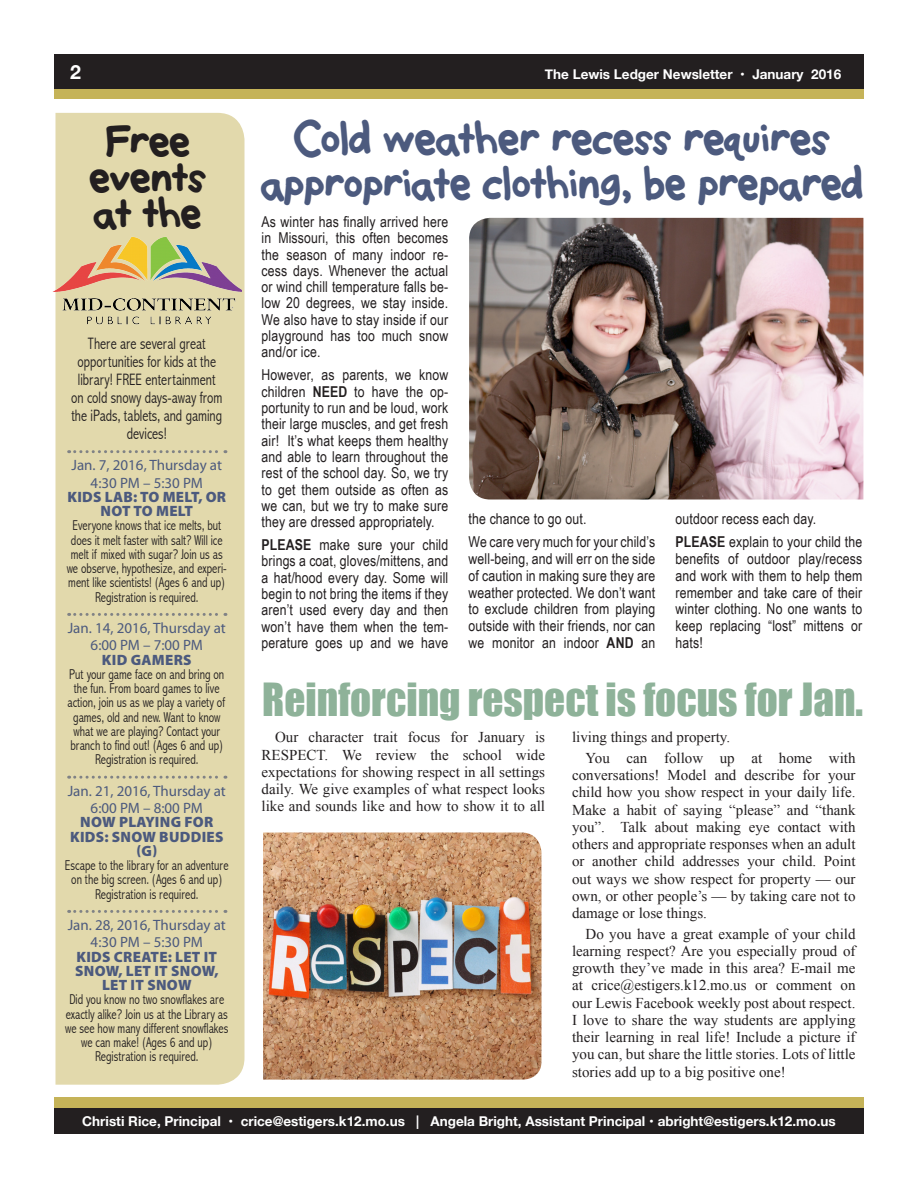
<style>
.page{position:relative;width:918px;height:1188px;background:#fff}
.page>*{position:absolute;margin:0;border:0;box-sizing:border-box;transform-origin:0 0}
.t1{font:42px "Impact";color:#8eb299}
.t2{font:21px/45px "Think Thick";letter-spacing:-.01em;color:#4c5a7e;text-align:center;scale:.96 1}
.t3{font:19.5px/36px "Think Thick";letter-spacing:-.01em;color:#231f20;text-align:center}
.t4{font:700 19.5px "Helvetica Neue";color:#fff}
.t5{font:300 condensed 16.5px/18px "Abadi";color:#231f20;text-align:center;scale:.9 1}
.t6{font:15px/16.4px "Arial Narrow";letter-spacing:.01em;color:#231f20;text-align:justify}
.t7{font:15px/17.2px "Times New Roman";color:#231f20;text-align:justify}
.t8{font:15px/17.2px "Myriad Pro";color:#4c5a7e;text-align:center}
.t9{font:900 15px/14.2px "Myriad Pro";letter-spacing:.02em;color:#4c5a7e;text-align:center}
.t10{font:300 condensed 14.25px/14.2px "Abadi";color:#231f20;text-align:center;scale:.9 1}
.t11{font:700 13.5px "Helvetica Neue";color:#fff}
.s1{font-weight:700}
</style>
<div class="page">
<div style="left:54px;top:73px;width:810px;height:26px;background:#c5b358"></div>
<div style="left:54px;top:1097px;width:810px;height:26px;background:#c5b358"></div>
<div style="left:54px;top:1108px;width:810px;height:26px;background:#231f20"></div>
<div style="left:54px;top:54px;width:810px;height:35px;background:#231f20"></div>
<div style="left:56px;top:113px;width:188px;height:972px;background:#e2d9ac"></div>
<img style="left:52px;top:228px;width:190px;height:101px">
<svg style="left:69px;top:450px;width:157px;height:3px"></svg>
<svg style="left:69px;top:613px;width:157px;height:3px"></svg>
<svg style="left:69px;top:776px;width:157px;height:3px"></svg>
<svg style="left:69px;top:910px;width:157px;height:3px"></svg>
<img style="left:469px;top:218px;width:394px;height:282px">
<img style="left:263px;top:832px;width:279px;height:248px">
<p class="t4" style="left:70px;top:56px;width:12px">2</p>
<p class="t11" style="left:545px;top:63px;width:298px">The Lewis Ledger Newsletter • January 2016</p>
<p class="t3" style="left:90px;top:127px;width:118px">Free events</p>
<p class="t3" style="left:94px;top:199px;width:109px">at the</p>
<p class="t5" style="left:71px;top:334px;width:170px">There are several great opportunities for kids at the library! FREE entertainment on cold snowy days-away from the iPads, tablets, and gaming devices!</p>
<p class="t8" style="left:72px;top:457px;width:152px">Jan. 7, 2016, Thursday at<br>4:30 PM – 5:30 PM</p>
<p class="t9" style="left:67px;top:490px;width:160px">KIDS LAB: TO MELT, OR<br>NOT TO MELT</p>
<p class="t10" style="left:67px;top:519px;width:180px">Everyone knows that ice melts, but does it melt faster with salt? Will ice melt if mixed with sugar? Join us as we observe, hypothesize, and experi&shy;ment like scientists! (Ages 6 and up)<br>Registration is required.</p>
<p class="t8" style="left:68px;top:619px;width:160px">Jan. 14, 2016, Thursday at<br>6:00 PM – 7:00 PM</p>
<p class="t9" style="left:102px;top:653px;width:91px">KID GAMERS</p>
<p class="t10" style="left:67px;top:667px;width:177px">Put your game face on and bring on the fun. From board games to live action, join us as we play a variety of games, old and new. Want to know what we are playing? Contact your branch to find out! (Ages 6 and up)<br>Registration is required.</p>
<p class="t8" style="left:68px;top:782px;width:160px">Jan. 21, 2016, Thursday at<br>6:00 PM – 8:00 PM</p>
<p class="t9" style="left:70px;top:815px;width:155px">NOW PLAYING FOR<br>KIDS: SNOW BUDDIES (G)</p>
<p class="t10" style="left:65px;top:858px;width:183px">Escape to the library for an adventure on the big screen. (Ages 6 and up)<br>Registration is required.</p>
<p class="t8" style="left:68px;top:916px;width:160px">Jan. 28, 2016, Thursday at<br>4:30 PM – 5:30 PM</p>
<p class="t9" style="left:75px;top:950px;width:145px">KIDS CREATE: LET IT<br>SNOW, LET IT SNOW,<br>LET IT SNOW</p>
<p class="t10" style="left:65px;top:993px;width:183px">Did you know no two snowflakes are exactly alike? Join us at the Library as we see how many different snowflakes we can make! (Ages 6 and up)<br>Registration is required.</p>
<p class="t2" style="left:261px;top:119px;width:629px">Cold weather recess requires appropriate clothing, be prepared</p>
<p class="t6" style="left:262px;top:213px;width:188px">As winter has finally arrived here in Missouri, this often becomes the season of many indoor re&shy;cess days. Whenever the actual or wind chill temperature falls be&shy;low 20 degrees, we stay inside.<br>We also have to stay inside if our playground has too much snow and/or ice.</p>
<p class="t6" style="left:262px;top:366px;width:188px">However, as parents, we know children <span class="s1">NEED</span> to have the op&shy;portunity to run and be loud, work their large muscles, and get fresh air! It’s what keeps them healthy and able to learn throughout the rest of the school day. So, we try to get them outside as often as we can, but we try to make sure they are dressed appropriately.</p>
<p class="t6" style="left:262px;top:536px;width:188px"><span class="s1">PLEASE</span> make sure your child brings a coat, gloves/mittens, and a hat/hood every day. Some will begin to not bring the items if they aren’t used every day and then won’t have them when the tem&shy;perature goes up and we have</p>
<p class="t6" style="left:469px;top:510px;width:119px">the chance to go out.</p>
<p class="t6" style="left:469px;top:533px;width:188px;line-height:16.8px">We care very much for your child’s well-being, and will err on the side of caution in making sure they are weather protected. We don’t want to exclude children from playing outside with their friends, nor can we monitor an indoor <span class="s1">AND</span> an</p>
<p class="t6" style="left:676px;top:510px;width:142px">outdoor recess each day.</p>
<p class="t6" style="left:676px;top:533px;width:188px;line-height:16.8px"><span class="s1">PLEASE</span> explain to your child the benefits of outdoor play/recess and work with them to help them remember and take care of their winter clothing. No one wants to keep replacing “lost” mittens or hats!</p>
<p class="t1" style="left:262px;top:667px;width:602px">Reinforcing respect is focus for Jan.</p>
<p class="t7" style="left:262px;top:729px;width:285px;text-indent:14px">Our character trait focus for January is RESPECT. We review the school wide expectations for showing respect in all settings daily. We give examples of what respect looks like and sounds like and how to show it to all</p>
<p class="t7" style="left:572px;top:729px;width:160px">living things and property.</p>
<p class="t7" style="left:572px;top:749px;width:285px;text-indent:14px">You can follow up at home with conversations! Model and describe for your child how you show respect in your daily life.<br>Make a habit of saying “please” and “thank you”. Talk about making eye contact with others and appropriate responses when an adult or another child addresses your child. Point out ways we show respect for property — our own, or other people’s — by taking care not to damage or lose things.</p>
<p class="t7" style="left:572px;top:925px;width:285px;text-indent:14px">Do you have a great example of your child learning respect? Are you especially proud of growth they’ve made in this area? E-mail me at crice@estigers.k12.mo.us or comment on our Lewis Facebook weekly post about respect.<br>I love to share the way students are applying their learning in real life! Include a picture if you can, but share the little stories. Lots of little stories add up to a big positive one!</p>
<p class="t11" style="left:82px;top:1111px;width:755px">Christi Rice, Principal • crice@estigers.k12.mo.us | Angela Bright, Assistant Principal • abright@estigers.k12.mo.us</p>
</div>
